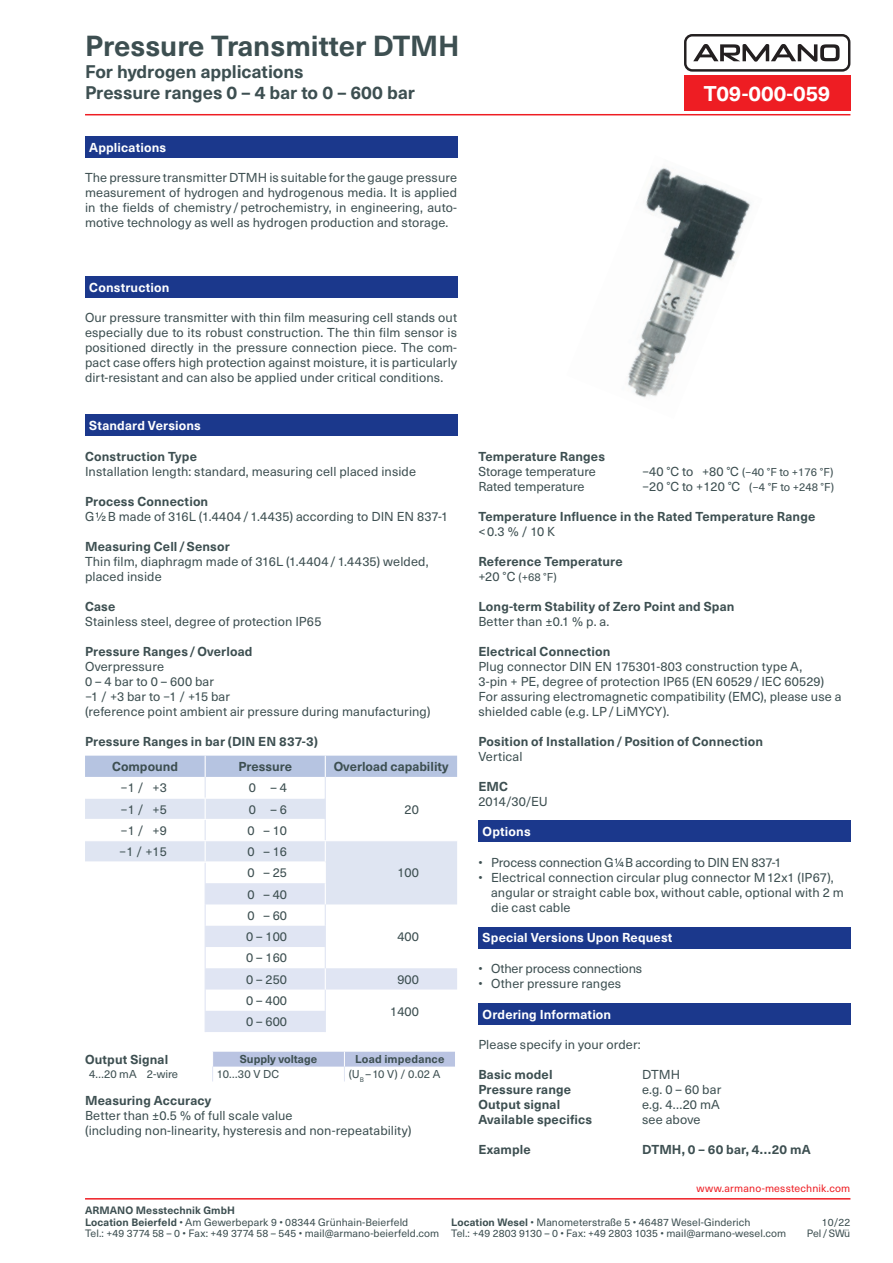
<style>
.page{position:relative;width:893px;height:1263px;background:#fff}
.page>*{position:absolute;margin:0;border:0;box-sizing:border-box;transform-origin:0 0}
.t1{font:700 28.5px "Neue Haas Unica W1 G";color:#3d4f51}
.t2{font:700 21px "Neue Haas Unica W1 G";color:#fff}
.t3{font:700 18px/21.8px "Neue Haas Unica W1 G";letter-spacing:-.005em;color:#3d4f51}
.t4{font:12.75px/15px "Neue Haas Unica W1 G";letter-spacing:.01em;color:#3d4f51}
.t5{font:700 12.75px/25.5px "Neue Haas Unica W1 G";letter-spacing:.01em;color:#3d4f51}
.t6{font:700 12.75px "Neue Haas Unica W1 G";letter-spacing:.01em;color:#fff}
.t7{font:12.75px "Neue Haas Unica W1 G";letter-spacing:-.01em;color:#3d4f51}
.t8{font:11.25px "Neue Haas Unica W1 G";color:#3d4f51}
.t9{font:700 11.25px "Neue Haas Unica W1 G";letter-spacing:.005em;color:#3d4f51}
.t10{font:10.5px/11.6px "Neue Haas Unica W1 G";letter-spacing:.005em;color:#3d4f51}
.t11{font:10.5px "Neue Haas Unica W1 G";letter-spacing:.015em;color:#ee1d23}
.s1{font-size:12.75px}
.s2{font-weight:700}
</style>
<div class="page">
<hr style="left:85px;top:114px;width:765px;height:1px;background:#ee1d23">
<hr style="left:85px;top:1198px;width:765px;height:1px;background:#ee1d23">
<div style="left:684px;top:34px;width:166px;height:38px;border:2px solid #231f20;border-radius:7px"></div>
<svg style="left:693px;top:44px;width:147px;height:18px"></svg>
<div style="left:684px;top:75px;width:166px;height:36px;background:#ee1d23"></div>
<div style="left:85px;top:136px;width:372px;height:21px;background:#1b388c"></div>
<div style="left:85px;top:276px;width:372px;height:21px;background:#1b388c"></div>
<div style="left:85px;top:414px;width:372px;height:22px;background:#1b388c"></div>
<svg style="left:85px;top:756px;width:372px;height:276px"></svg>
<svg style="left:212px;top:1052px;width:243px;height:29px"></svg>
<img style="left:628px;top:167px;width:123px;height:231px">
<div style="left:478px;top:927px;width:372px;height:21px;background:#1b388c"></div>
<div style="left:478px;top:1003px;width:372px;height:21px;background:#1b388c"></div>
<div style="left:478px;top:821px;width:372px;height:21px;background:#1b388c"></div>
<h1 class="t1" style="left:85px;top:24px;width:376px">Pressure Transmitter DTMH</h1>
<h3 class="t3" style="left:85px;top:59px;width:331px">For hydrogen applications<br>Pressure ranges 0 – 4 bar to 0 – 600 bar</h3>
<p class="t6" style="left:89px;top:137px;width:78px">Applications</p>
<p class="t4" style="left:85px;top:170px;width:374px;text-align:justify">The pressure transmitter DTMH is suitable for the gauge pressure measurement of hydrogen and hydrogenous media. It is applied in the fields of chemistry /petrochemistry, in engineering, auto&shy;motive technology as well as hydrogen production and storage.</p>
<p class="t6" style="left:89px;top:277px;width:82px">Construction</p>
<p class="t4" style="left:85px;top:310px;width:374px;text-align:justify">Our pressure transmitter with thin film measuring cell stands out especially due to its robust construction. The thin film sensor is positioned directly in the pressure connection piece. The com&shy;pact case offers high protection against moisture, it is particularly dirt-resistant and can also be applied under critical conditions.</p>
<p class="t6" style="left:89px;top:416px;width:113px">Standard Versions</p>
<p class="t5" style="left:85px;top:442px;width:114px">Construction Type</p>
<p class="t4" style="left:85px;top:463px;width:333px">Installation length: standard, measuring cell placed inside</p>
<p class="t5" style="left:85px;top:487px;width:125px">Process Connection</p>
<p class="t4" style="left:85px;top:508px;width:365px">G1/2B made of 316L (1.4404/1.4435) according to DIN EN 837-1</p>
<p class="t5" style="left:85px;top:532px;width:146px">Measuring Cell /Sensor</p>
<p class="t4" style="left:85px;top:553px;width:345px">Thin film, diaphragm made of 316L (1.4404/1.4435) welded, placed inside</p>
<p class="t5" style="left:85px;top:592px;width:32px">Case</p>
<p class="t4" style="left:85px;top:613px;width:238px">Stainless steel, degree of protection IP65</p>
<p class="t5" style="left:85px;top:637px;width:169px">Pressure Ranges/Overload</p>
<p class="t4" style="left:85px;top:658px;width:347px">Overpressure<br>0 – 4 bar to 0 – 600 bar<br>−1 / +3 bar to −1 / +15 bar<br>(reference point ambient air pressure during manufacturing)</p>
<p class="t5" style="left:112px;top:727px;width:207px;text-indent:-27px">Pressure Ranges in bar (DIN EN 837-3)<br>Compound</p>
<p class="t5" style="left:238px;top:753px;width:55px">Pressure</p>
<p class="t5" style="left:334px;top:753px;width:116px">Overload capability</p>
<p class="t4" style="left:121px;top:780px;width:48px">−1 / +3</p>
<p class="t4" style="left:249px;top:780px;width:40px">0 – 4</p>
<p class="t4" style="left:121px;top:801px;width:48px">−1 / +5</p>
<p class="t4" style="left:249px;top:801px;width:40px">0 – 6</p>
<p class="t4" style="left:404px;top:801px;width:16px">20</p>
<p class="t4" style="left:121px;top:822px;width:48px">−1 / +9</p>
<p class="t4" style="left:247px;top:822px;width:41px">0 – 10</p>
<p class="t4" style="left:119px;top:843px;width:49px">−1 / +15</p>
<p class="t4" style="left:247px;top:840px;width:41px;line-height:21.3px">0 – 16<br>0 – 25</p>
<p class="t4" style="left:397px;top:865px;width:23px">100</p>
<p class="t4" style="left:246px;top:883px;width:42px;line-height:21.3px;text-align:justify">0 – 40<br>0 – 60<br>0 – 100</p>
<p class="t4" style="left:246px;top:946px;width:42px;line-height:21.3px">0 – 160<br>0 – 250</p>
<p class="t4" style="left:246px;top:992px;width:42px">0 – 400</p>
<p class="t4" style="left:246px;top:1013px;width:42px">0 – 600</p>
<p class="t4" style="left:397px;top:928px;width:23px">400</p>
<p class="t4" style="left:397px;top:971px;width:23px">900</p>
<p class="t4" style="left:390px;top:1003px;width:30px">1400</p>
<p class="t5" style="left:85px;top:1046px;width:85px">Output Signal</p>
<p class="t9" style="left:240px;top:1051px;width:79px">Supply voltage</p>
<p class="t9" style="left:355px;top:1051px;width:91px">Load impedance</p>
<p class="t8" style="left:89px;top:1066px;width:90px">4…20 mA 2-wire</p>
<p class="t8" style="left:217px;top:1066px;width:64px">10…30 V DC</p>
<p class="t8" style="left:349px;top:1066px;width:93px">(U<sub>B</sub> –10 V) / 0.02 A</p>
<p class="t5" style="left:85px;top:1087px;width:128px">Measuring Accuracy</p>
<p class="t4" style="left:85px;top:1108px;width:328px">Better than ±0.5 % of full scale value<br>(including non-linearity, hysteresis and non-repeatability)</p>
<h2 class="t2" style="left:704px;top:78px;width:129px">T09-000-059</h2>
<p class="t5" style="left:478px;top:442px;width:128px">Temperature Ranges</p>
<p class="t4" style="left:478px;top:463px;width:119px">Storage temperature</p>
<p class="t8" style="left:642px;top:463px;width:193px"><span class="s1">−40 °C to +80 °C</span> (−40 °F to +176 °F)</p>
<p class="t4" style="left:478px;top:478px;width:108px">Rated temperature</p>
<p class="t8" style="left:642px;top:478px;width:194px"><span class="s1">−20 °C to +120 °C</span> (−4 °F to +248 °F)</p>
<p class="t5" style="left:478px;top:502px;width:338px">Temperature Influence in the Rated Temperature Range</p>
<p class="t4" style="left:478px;top:523px;width:78px">&lt;0.3 % / 10 K</p>
<p class="t5" style="left:478px;top:547px;width:146px">Reference Temperature</p>
<p class="t8" style="left:478px;top:568px;width:80px"><span class="s1">+20 °C</span> (+68 °F)</p>
<p class="t5" style="left:478px;top:592px;width:258px">Long-term Stability of Zero Point and Span</p>
<p class="t4" style="left:478px;top:613px;width:132px">Better than ±0.1 % p. a.</p>
<p class="t5" style="left:478px;top:637px;width:134px">Electrical Connection</p>
<p class="t4" style="left:478px;top:658px;width:365px">Plug connector DIN EN 175301-803 construction type A,<br>3-pin + PE, degree of protection IP65 (EN 60529/ IEC 60529)<br>For assuring electromagnetic compatibility (EMC), please use a shielded cable (e.g. LP/LiMYCY).</p>
<p class="t5" style="left:478px;top:727px;width:286px">Position of Installation/Position of Connection</p>
<p class="t4" style="left:478px;top:748px;width:46px">Vertical</p>
<p class="t5" style="left:478px;top:772px;width:31px">EMC</p>
<p class="t4" style="left:478px;top:793px;width:71px">2014/30/EU</p>
<p class="t6" style="left:483px;top:822px;width:50px">Options</p>
<p class="t7" style="left:478px;top:853px;width:305px">• Process connection G1/4B according to DIN EN 837-1</p>
<p class="t4" style="left:491px;top:869px;width:354px;text-indent:-13px">• Electrical connection circular plug connector M12x1 (IP67), angular or straight cable box, without cable, optional with 2 m die cast cable</p>
<p class="t6" style="left:483px;top:928px;width:191px">Special Versions Upon Request</p>
<p class="t7" style="left:478px;top:959px;width:165px">• Other process connections</p>
<p class="t4" style="left:478px;top:975px;width:144px">• Other pressure ranges</p>
<p class="t6" style="left:483px;top:1004px;width:130px">Ordering Information</p>
<p class="t4" style="left:478px;top:1036px;width:164px">Please specify in your order:</p>
<p class="t5" style="left:478px;top:1061px;width:76px">Basic model</p>
<p class="t4" style="left:642px;top:1066px;width:40px">DTMH</p>
<p class="t5" style="left:478px;top:1076px;width:94px">Pressure range</p>
<p class="t4" style="left:642px;top:1081px;width:81px">e.g. 0 – 60 bar</p>
<p class="t5" style="left:478px;top:1091px;width:83px">Output signal</p>
<p class="t4" style="left:642px;top:1096px;width:79px">e.g. 4…20 mA</p>
<p class="t5" style="left:478px;top:1106px;width:115px">Available specifics</p>
<p class="t4" style="left:642px;top:1111px;width:60px">see above</p>
<p class="t5" style="left:478px;top:1136px;width:54px">Example</p>
<p class="t5" style="left:642px;top:1136px;width:170px">DTMH, 0 – 60 bar, 4…20 mA</p>
<p class="t10" style="left:85px;top:1204px;width:356px"><span class="s2">ARMANO Messtechnik GmbH<br>Location Beierfeld</span> • Am Gewerbepark 9 • 08344 Grünhain-Beierfeld<br>Tel.: +49 3774 58 – 0 • Fax: +49 3774 58 – 545 • mail@armano-beierfeld.com</p>
<p class="t11" style="left:696px;top:1181px;width:155px">www.armano-messtechnik.com</p>
<p class="t10" style="left:807px;top:1216px;width:45px;text-align:right">10/22<br>Pel /SWü</p>
<p class="t10" style="left:451px;top:1216px;width:337px"><span class="s2">Location Wesel</span> • Manometerstraße 5 • 46487 Wesel-Ginderich<br>Tel.: +49 2803 9130 – 0 • Fax: +49 2803 1035 • mail@armano-wesel.com</p>
</div>
